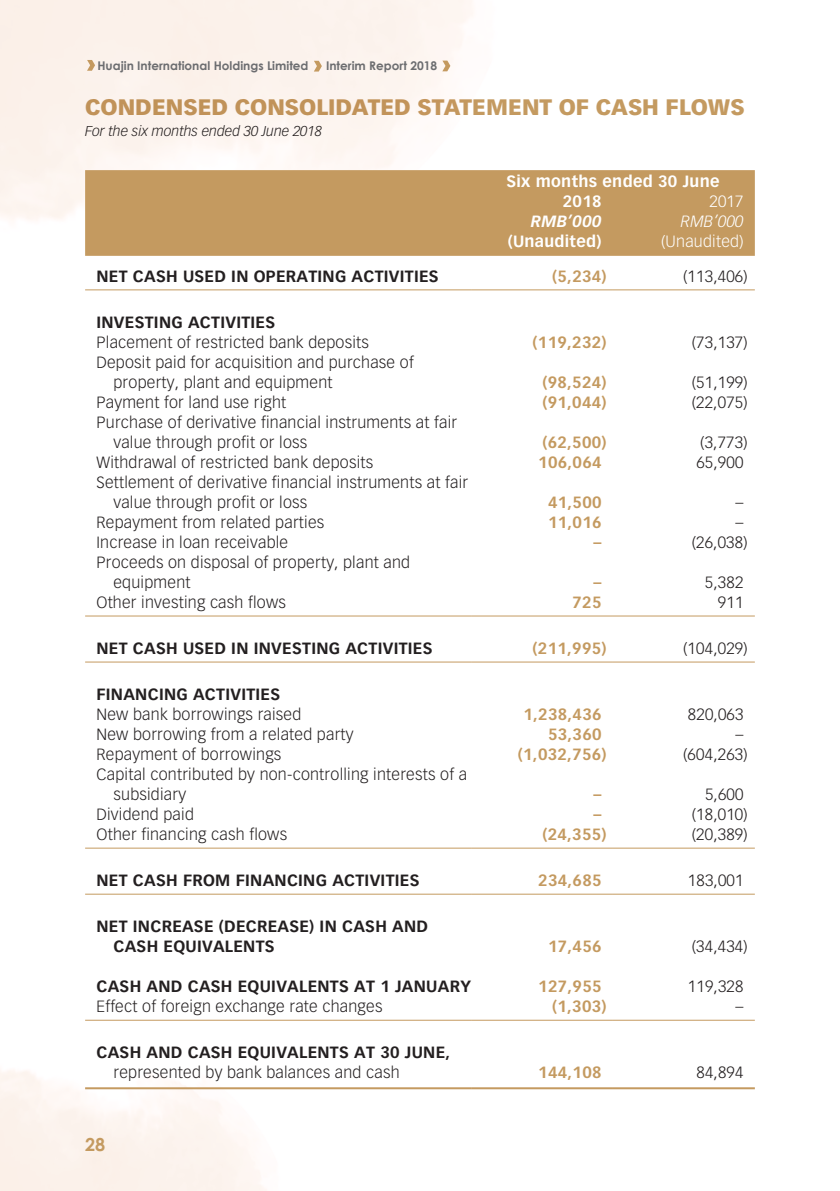
<style>
.page{position:relative;width:840px;height:1191px;background:#fff}
.page>*{position:absolute;margin:0;border:0;box-sizing:border-box;transform-origin:0 0}
.t1{font:900 22px "Vectora LT Std";color:#c49a60}
.t2{font:700 18px "Century Gothic";color:#c49a60}
.t3{font:300 16px/20px "Vectora LT Std";letter-spacing:.015em;color:#231f20}
.t4{font:700 16px/20px "Vectora LT Std";letter-spacing:.02em;color:#231f20}
.t5{font:700 16px "Vectora LT Std";letter-spacing:.02em;color:#c49a60}
.t6{font:700 16px/20px "Vectora LT Std";letter-spacing:.02em;color:#fff}
.t7{font:300 16px "Vectora LT Std";letter-spacing:.015em;color:#fff}
.t8{font:italic 700 16px "Vectora LT Std";letter-spacing:.02em;color:#fff}
.t9{font:italic 300 16px "Vectora LT Std";letter-spacing:.015em;color:#fff}
.t10{font:italic 300 14px "Vectora LT Std";color:#231f20}
.t11{font:700 12px "Century Gothic";color:#6c6d70}
</style>
<div class="page">
<svg style="left:313px;top:61px;width:9px;height:11px"></svg>
<svg style="left:87px;top:60px;width:8px;height:11px"></svg>
<svg style="left:442px;top:61px;width:8px;height:10px"></svg>
<div style="left:85px;top:170px;width:669px;height:86px;background:#c49a60"></div>
<hr style="left:85px;top:289px;width:386px;height:1px;background:#c49a60">
<hr style="left:471px;top:289px;width:141px;height:1px;background:#c49a60">
<hr style="left:612px;top:289px;width:142px;height:1px;background:#c49a60">
<hr style="left:85px;top:615px;width:386px;height:1px;background:#c49a60">
<hr style="left:471px;top:615px;width:141px;height:1px;background:#c49a60">
<hr style="left:612px;top:615px;width:142px;height:1px;background:#c49a60">
<hr style="left:85px;top:661px;width:386px;height:1px;background:#c49a60">
<hr style="left:471px;top:661px;width:141px;height:1px;background:#c49a60">
<hr style="left:612px;top:661px;width:142px;height:1px;background:#c49a60">
<hr style="left:85px;top:847px;width:386px;height:1px;background:#c49a60">
<hr style="left:471px;top:847px;width:141px;height:1px;background:#c49a60">
<hr style="left:612px;top:847px;width:142px;height:1px;background:#c49a60">
<hr style="left:85px;top:893px;width:386px;height:1px;background:#c49a60">
<hr style="left:471px;top:893px;width:141px;height:1px;background:#c49a60">
<hr style="left:612px;top:893px;width:142px;height:1px;background:#c49a60">
<hr style="left:85px;top:1019px;width:386px;height:1px;background:#c49a60">
<hr style="left:471px;top:1019px;width:141px;height:1px;background:#c49a60">
<hr style="left:612px;top:1019px;width:142px;height:1px;background:#c49a60">
<hr style="left:85px;top:1087px;width:386px;height:2px;background:#c49a60">
<hr style="left:471px;top:1087px;width:141px;height:2px;background:#c49a60">
<hr style="left:612px;top:1087px;width:142px;height:2px;background:#c49a60">
<p class="t11" style="left:97px;top:56px;width:212px">Huajin International Holdings Limited</p>
<p class="t11" style="left:326px;top:56px;width:113px">Interim Report 2018</p>
<h1 class="t1" style="left:85px;top:93px;width:660px">CONDENSED CONSOLIDATED STATEMENT OF CASH FLOWS</h1>
<p class="t10" style="left:85px;top:123px;width:238px">For the six months ended 30 June 2018</p>
<p class="t6" style="left:562px;top:172px;width:158px;text-indent:-56px">Six months ended 30 June<br>2018</p>
<p class="t7" style="left:709px;top:192px;width:36px">2017</p>
<p class="t8" style="left:530px;top:212px;width:72px">RMB’000</p>
<p class="t9" style="left:680px;top:212px;width:64px">RMB’000</p>
<p class="t6" style="left:507px;top:232px;width:95px">(Unaudited)</p>
<p class="t7" style="left:660px;top:232px;width:84px">(Unaudited)</p>
<p class="t4" style="left:96px;top:266px;width:343px">NET CASH USED IN OPERATING ACTIVITIES</p>
<p class="t5" style="left:552px;top:266px;width:56px">(5,234)</p>
<p class="t3" style="left:682px;top:266px;width:66px">(113,406)</p>
<p class="t4" style="left:96px;top:312px;width:180px">INVESTING ACTIVITIES</p>
<p class="t3" style="left:96px;top:332px;width:274px">Placement of restricted bank deposits</p>
<p class="t5" style="left:532px;top:332px;width:75px">(119,232)</p>
<p class="t3" style="left:691px;top:332px;width:57px">(73,137)</p>
<p class="t3" style="left:113px;top:352px;width:301px;text-indent:-17px">Deposit paid for acquisition and purchase of property, plant and equipment</p>
<p class="t5" style="left:542px;top:372px;width:66px">(98,524)</p>
<p class="t3" style="left:691px;top:372px;width:57px">(51,199)</p>
<p class="t3" style="left:96px;top:392px;width:191px">Payment for land use right</p>
<p class="t5" style="left:542px;top:392px;width:66px">(91,044)</p>
<p class="t3" style="left:691px;top:392px;width:57px">(22,075)</p>
<p class="t3" style="left:113px;top:412px;width:345px;text-indent:-17px">Purchase of derivative financial instruments at fair value through profit or loss</p>
<p class="t5" style="left:542px;top:432px;width:66px">(62,500)</p>
<p class="t3" style="left:700px;top:432px;width:49px">(3,773)</p>
<p class="t3" style="left:96px;top:452px;width:278px">Withdrawal of restricted bank deposits</p>
<p class="t5" style="left:538px;top:452px;width:65px">106,064</p>
<p class="t3" style="left:696px;top:452px;width:49px">65,900</p>
<p class="t3" style="left:113px;top:472px;width:356px;text-indent:-17px">Settlement of derivative financial instruments at fair value through profit or loss</p>
<p class="t5" style="left:547px;top:492px;width:55px">41,500</p>
<p class="t3" style="left:735px;top:492px;width:9px">–</p>
<p class="t3" style="left:96px;top:512px;width:229px">Repayment from related parties</p>
<p class="t5" style="left:547px;top:512px;width:55px">11,016</p>
<p class="t3" style="left:735px;top:512px;width:9px">–</p>
<p class="t3" style="left:96px;top:532px;width:193px">Increase in loan receivable</p>
<p class="t5" style="left:593px;top:532px;width:9px">–</p>
<p class="t3" style="left:691px;top:532px;width:57px">(26,038)</p>
<p class="t3" style="left:113px;top:552px;width:298px;text-indent:-17px">Proceeds on disposal of property, plant and equipment</p>
<p class="t5" style="left:593px;top:572px;width:9px">–</p>
<p class="t3" style="left:704px;top:572px;width:40px">5,382</p>
<p class="t3" style="left:96px;top:592px;width:191px">Other investing cash flows</p>
<p class="t5" style="left:572px;top:592px;width:30px">725</p>
<p class="t3" style="left:717px;top:592px;width:27px">911</p>
<p class="t4" style="left:96px;top:638px;width:337px">NET CASH USED IN INVESTING ACTIVITIES</p>
<p class="t5" style="left:532px;top:638px;width:75px">(211,995)</p>
<p class="t3" style="left:682px;top:638px;width:66px">(104,029)</p>
<p class="t4" style="left:96px;top:684px;width:185px">FINANCING ACTIVITIES</p>
<p class="t3" style="left:96px;top:704px;width:206px">New bank borrowings raised</p>
<p class="t5" style="left:523px;top:704px;width:80px">1,238,436</p>
<p class="t3" style="left:687px;top:704px;width:57px">820,063</p>
<p class="t3" style="left:96px;top:724px;width:258px">New borrowing from a related party</p>
<p class="t5" style="left:547px;top:724px;width:55px">53,360</p>
<p class="t3" style="left:735px;top:724px;width:9px">–</p>
<p class="t3" style="left:96px;top:744px;width:186px">Repayment of borrowings</p>
<p class="t5" style="left:517px;top:744px;width:90px">(1,032,756)</p>
<p class="t3" style="left:682px;top:744px;width:66px">(604,263)</p>
<p class="t3" style="left:113px;top:764px;width:355px;text-indent:-17px">Capital contributed by non-controlling interests of a subsidiary</p>
<p class="t5" style="left:593px;top:784px;width:9px">–</p>
<p class="t3" style="left:704px;top:784px;width:40px">5,600</p>
<p class="t3" style="left:96px;top:804px;width:99px">Dividend paid</p>
<p class="t5" style="left:593px;top:804px;width:9px">–</p>
<p class="t3" style="left:691px;top:804px;width:57px">(18,010)</p>
<p class="t3" style="left:96px;top:824px;width:192px">Other financing cash flows</p>
<p class="t5" style="left:542px;top:824px;width:66px">(24,355)</p>
<p class="t3" style="left:691px;top:824px;width:57px">(20,389)</p>
<p class="t4" style="left:96px;top:870px;width:324px">NET CASH FROM FINANCING ACTIVITIES</p>
<p class="t5" style="left:538px;top:870px;width:65px">234,685</p>
<p class="t3" style="left:687px;top:870px;width:57px">183,001</p>
<p class="t4" style="left:113px;top:916px;width:316px;text-indent:-17px">NET INCREASE (DECREASE) IN CASH AND<br>CASH EQUIVALENTS</p>
<p class="t5" style="left:547px;top:936px;width:55px">17,456</p>
<p class="t3" style="left:691px;top:936px;width:57px">(34,434)</p>
<p class="t4" style="left:96px;top:976px;width:376px">CASH AND CASH EQUIVALENTS AT 1 JANUARY</p>
<p class="t5" style="left:538px;top:976px;width:65px">127,955</p>
<p class="t3" style="left:687px;top:976px;width:57px">119,328</p>
<p class="t3" style="left:96px;top:996px;width:287px">Effect of foreign exchange rate changes</p>
<p class="t5" style="left:552px;top:996px;width:56px">(1,303)</p>
<p class="t3" style="left:735px;top:996px;width:9px">–</p>
<p class="t4" style="left:96px;top:1042px;width:355px">CASH AND CASH EQUIVALENTS AT 30 JUNE,</p>
<p class="t3" style="left:113px;top:1062px;width:287px">represented by bank balances and cash</p>
<p class="t5" style="left:538px;top:1062px;width:65px">144,108</p>
<p class="t3" style="left:696px;top:1062px;width:49px">84,894</p>
<p class="t2" style="left:85px;top:1131px;width:22px">28</p>
</div>
